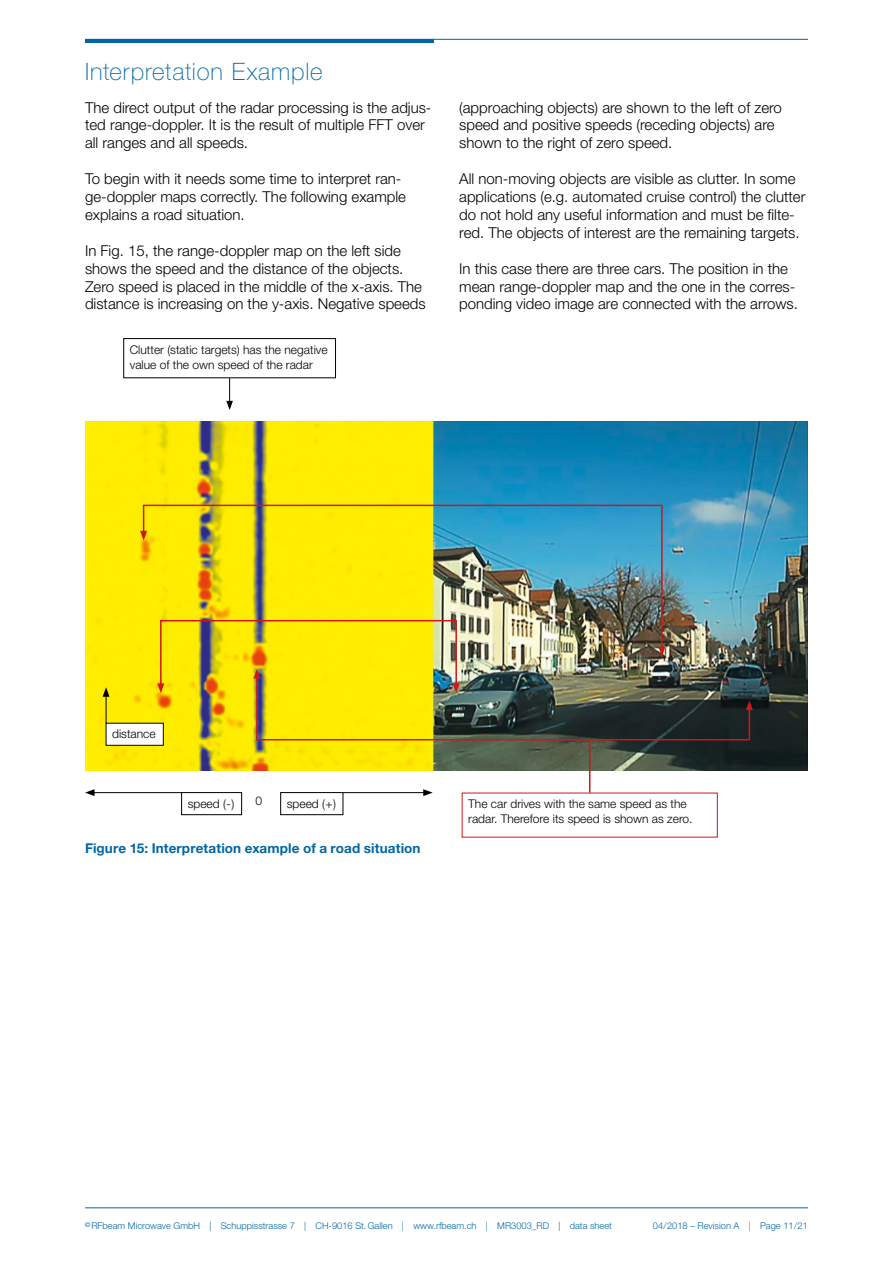
<style>
.page{position:relative;width:893px;height:1263px;background:#fff}
.page>*{position:absolute;margin:0;border:0;box-sizing:border-box;transform-origin:0 0}
.t1{font:100 24px "Helvetica Neue LT Std";letter-spacing:.035em;color:#0067a5}
.t2{font:300 15px/17.9px "Helvetica Neue LT Std";color:#000}
.t3{font:700 13.5px "Helvetica Neue LT Std";letter-spacing:.01em;color:#0067a5}
.t4{font:300 12px/15px "Helvetica Neue LT Std";color:#000}
.t5{font:300 9.3px "Helvetica Neue LT Std";color:#0067a5}
</style>
<div class="page">
<img style="left:85px;top:421px;width:723px;height:349px">
<hr style="left:85px;top:1207px;width:723px;height:1px;background:#0067a5">
<hr style="left:85px;top:39px;width:723px;height:1px;background:#0067a5">
<hr style="left:85px;top:39px;width:349px;height:4px;background:#0067a5">
<div style="left:123px;top:338px;width:213px;height:40px;border:1px solid #000"></div>
<div style="left:181px;top:792px;width:61px;height:23px;border:1px solid #000"></div>
<div style="left:280px;top:792px;width:63px;height:23px;border:1px solid #000"></div>
<svg style="left:226px;top:378px;width:7px;height:32px"></svg>
<hr style="left:589px;top:740px;width:1px;height:53px;background:#cd171a">
<hr style="left:92px;top:792px;width:90px;height:1px;background:#000">
<svg style="left:85px;top:789px;width:10px;height:7px"></svg>
<div style="left:106px;top:723px;width:57px;height:22px;background:#fff"></div>
<div style="left:106px;top:723px;width:58px;height:23px;border:1px solid #000"></div>
<svg style="left:103px;top:687px;width:7px;height:36px"></svg>
<hr style="left:342px;top:792px;width:84px;height:1px;background:#000">
<svg style="left:423px;top:789px;width:10px;height:7px"></svg>
<div style="left:160px;top:620px;width:297px;height:66px;border:2px solid #cd171a"></div>
<svg style="left:157px;top:683px;width:7px;height:10px"></svg>
<img style="left:253px;top:669px;width:500px;height:72px">
<img style="left:142px;top:504px;width:521px;height:147px">
<svg style="left:140px;top:531px;width:7px;height:9px"></svg>
<svg style="left:658px;top:647px;width:7px;height:9px"></svg>
<h1 class="t1" style="left:85px;top:58px;width:239px">Interpretation Example</h1>
<p class="t2" style="left:85px;top:98px;width:348px">The direct output of the radar processing is the adjus&shy;ted range-doppler. It is the result of multiple FFT over all ranges and all speeds.</p>
<p class="t2" style="left:85px;top:170px;width:322px">To begin with it needs some time to interpret ran&shy;ge-doppler maps correctly. The following example explains a road situation.</p>
<p class="t2" style="left:85px;top:241px;width:342px">In Fig. 15, the range-doppler map on the left side shows the speed and the distance of the objects.<br>Zero speed is placed in the middle of the x-axis. The distance is increasing on the y-axis. Negative speeds</p>
<p class="t4" style="left:130px;top:342px;width:199px">Clutter (static targets) has the negative value of the own speed of the radar</p>
<p class="t2" style="left:459px;top:98px;width:324px">(approaching objects) are shown to the left of zero speed and positive speeds (receding objects) are shown to the right of zero speed.</p>
<p class="t2" style="left:459px;top:170px;width:348px">All non-moving objects are visible as clutter. In some applications (e.g. automated cruise control) the clutter do not hold any useful information and must be filte&shy;red. The objects of interest are the remaining targets.</p>
<p class="t2" style="left:459px;top:259px;width:340px">In this case there are three cars. The position in the mean range-doppler map and the one in the corres&shy;ponding video image are connected with the arrows.</p>
<p class="t4" style="left:112px;top:726px;width:45px">distance</p>
<p class="t4" style="left:188px;top:796px;width:48px">speed (-)</p>
<p class="t4" style="left:255px;top:792px;width:8px">0</p>
<p class="t4" style="left:287px;top:796px;width:51px">speed (+)</p>
<p class="t3" style="left:85px;top:840px;width:337px">Figure 15: Interpretation example of a road situation</p>
<p class="t4" style="left:468px;top:796px;width:226px">The car drives with the same speed as the radar. Therefore its speed is shown as zero.</p>
<p class="t5" style="left:85px;top:1220px;width:528px"><sup>©</sup> RFbeam Microwave GmbH | Schuppisstrasse 7 | CH-9016 St.Gallen | www.rfbeam.ch | MR3003_RD | data sheet</p>
<p class="t5" style="left:653px;top:1220px;width:157px">04/2018 – Revision A | Page 11/21</p>
</div>
